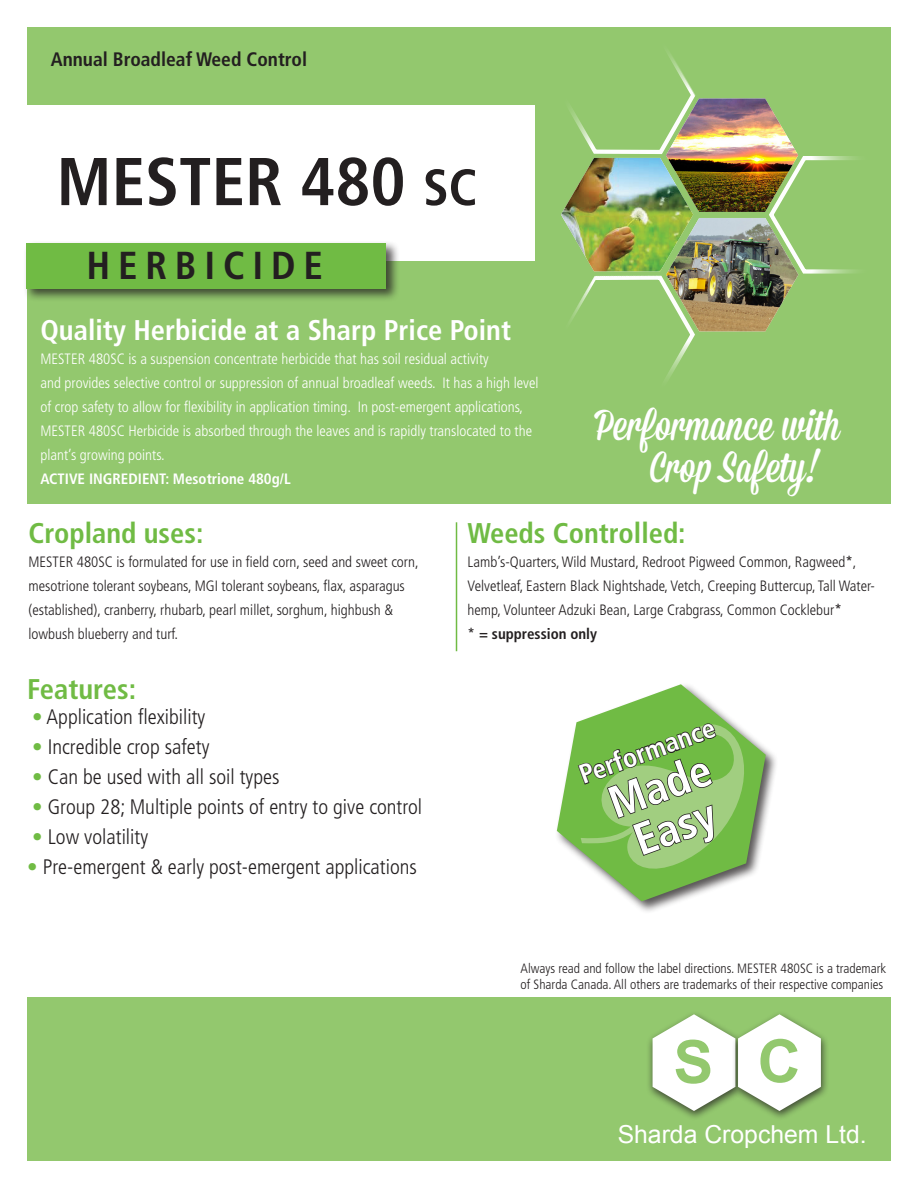
<style>
.page{position:relative;width:918px;height:1188px;background:#fff}
.page>*{position:absolute;margin:0;border:0;box-sizing:border-box;transform-origin:0 0}
.t1{font:700 condensed 67.5px "Frutiger";color:#231f20}
.t2{font:700 59.7px "Arial";color:#93c86e}
.t3{font:700 condensed 45px "Frutiger";color:#fff}
.t4{font:43.5px/42px "Mission Script";color:#fff}
.t5{font:700 condensed 39px "Frutiger";letter-spacing:.2em;color:#231f20}
.t6{font:700 condensed 28.5px "Frutiger";color:#70bb44}
.t7{font:700 condensed 28.5px "Frutiger";color:#fff}
.t8{font:700 condensed 27px "Frutiger";color:#fff}
.t9{font:24.75px "Arial";color:#fff}
.t10{font:300 condensed 21px "Frutiger";color:#231f20}
.t11{font:700 condensed 19.5px "Frutiger";color:#231f20}
.t12{font:300 condensed 15px/24px "Frutiger";color:#231f20}
.t13{font:300 condensed 15px/24px "Frutiger";color:#fff}
.t14{font:700 condensed 15px "Frutiger";color:#fff}
.t15{font:700 condensed 15px "Frutiger";color:#231f20}
.t16{font:300 condensed 13.5px/16.5px "Frutiger";color:#231f20}
.s1{font-size:51px}
.s2{font-weight:400}
.s3{color:#70bb44}
</style>
<div class="page">
<div style="left:27px;top:27px;width:864px;height:476px;background:#93c86e"></div>
<div style="left:27px;top:998px;width:864px;height:163px;background:#93c86e"></div>
<div style="left:646px;top:1011px;width:98px;height:110px;background:#231f20;opacity:.75"></div>
<div style="left:731px;top:1011px;width:99px;height:110px;background:#231f20;opacity:.75"></div>
<svg style="left:653px;top:1014px;width:168px;height:97px"></svg>
<img style="left:561px;top:53px;width:296px;height:326px">
<img style="left:666px;top:218px;width:132px;height:113px">
<div style="left:555px;top:682px;width:224px;height:232px;background:#231f20;opacity:.75"></div>
<svg style="left:557px;top:684px;width:209px;height:217px"></svg>
<div style="left:27px;top:105px;width:507px;height:156px;background:#fff"></div>
<div style="left:23px;top:241px;width:377px;height:62px;background:#231f20;opacity:.75"></div>
<div style="left:27px;top:244px;width:359px;height:45px;background:#70bb44"></div>
<hr style="left:456px;top:522px;width:1px;height:129px;background:#70bb44">
<svg style="left:558px;top:716px;width:214px;height:178px;background:#83b763"></svg>
<p class="t11" style="left:51px;top:48px;width:258px">Annual Broadleaf Weed Control</p>
<p class="t1" style="left:57px;top:142px;width:422px">MESTER 480 <span class="s1">SC</span></p>
<p class="t5" style="left:87px;top:243px;width:238px">HERBICIDE</p>
<p class="t7" style="left:40px;top:314px;width:472px">Quality Herbicide at a Sharp Price Point</p>
<p class="t13" style="left:40px;top:347px;width:450px">MESTER 480SC is a suspension concentrate herbicide that has soil residual activity</p>
<p class="t13" style="left:40px;top:371px;width:500px">and provides selective control or suppression of annual broadleaf weeds. It has a high level of crop safety to allow for flexibility in application timing. In post-emergent applications, MESTER 480SC Herbicide is absorbed through the leaves and is rapidly translocated to the plant’s growing points.</p>
<p class="t14" style="left:40px;top:470px;width:252px">ACTIVE INGREDIENT: Mesotrione 480g/L</p>
<p class="t6" style="left:468px;top:517px;width:220px">Weeds Controlled:</p>
<p class="t12" style="left:468px;top:550px;width:409px">Lamb’s-Quarters, Wild Mustard, Redroot Pigweed Common, Ragweed<span class="s2">*</span>,<br>Velvetleaf, Eastern Black Nightshade, Vetch, Creeping Buttercup, Tall Water&shy;hemp, Volunteer Adzuki Bean, Large Crabgrass, Common Cocklebur<span class="s2">*</span></p>
<p class="t15" style="left:468px;top:625px;width:131px"><span class="s2">*</span> = suppression only</p>
<p class="t4" style="left:651px;top:406px;width:191px;text-indent:-57px">Performance with<br>Crop Safety!</p>
<p class="t6" style="left:28px;top:516px;width:177px">Cropland uses:</p>
<p class="t12" style="left:28px;top:550px;width:392px">MESTER 480SC is formulated for use in field corn, seed and sweet corn,</p>
<p class="t12" style="left:28px;top:574px;width:378px">mesotrione tolerant soybeans, MGI tolerant soybeans, flax, asparagus (established), cranberry, rhubarb, pearl millet, sorghum, highbush &amp; lowbush blueberry and turf.</p>
<p class="t6" style="left:27px;top:672px;width:111px">Features:</p>
<p class="t10" style="left:32px;top:705px;width:175px"><span class="s3">•</span> Application flexibility</p>
<p class="t10" style="left:32px;top:735px;width:179px"><span class="s3">•</span> Incredible crop safety</p>
<p class="t10" style="left:32px;top:765px;width:249px"><span class="s3">•</span> Can be used with all soil types</p>
<p class="t10" style="left:32px;top:795px;width:392px"><span class="s3">•</span> Group 28; Multiple points of entry to give control</p>
<p class="t10" style="left:32px;top:825px;width:117px"><span class="s3">•</span> Low volatility</p>
<p class="t10" style="left:27px;top:855px;width:391px"><span class="s3">•</span> Pre-emergent &amp; early post-emergent applications</p>
<p class="t8" style="left:575px;top:760px;width:144px;rotate:-20deg">Performance</p>
<p class="t3" style="left:601px;top:779px;width:107px;rotate:-20deg">Made</p>
<p class="t3" style="left:626px;top:816px;width:86px;rotate:-20deg">Easy</p>
<p class="t16" style="left:521px;top:960px;width:367px">Always read and follow the label directions. MESTER 480SC is a trademark of Sharda Canada. All others are trademarks of their respective companies</p>
<p class="t2" style="left:674px;top:1022px;width:41px">S</p>
<p class="t2" style="left:758px;top:1021px;width:45px">C</p>
<p class="t9" style="left:618px;top:1118px;width:250px">Sharda Cropchem Ltd.</p>
</div>
